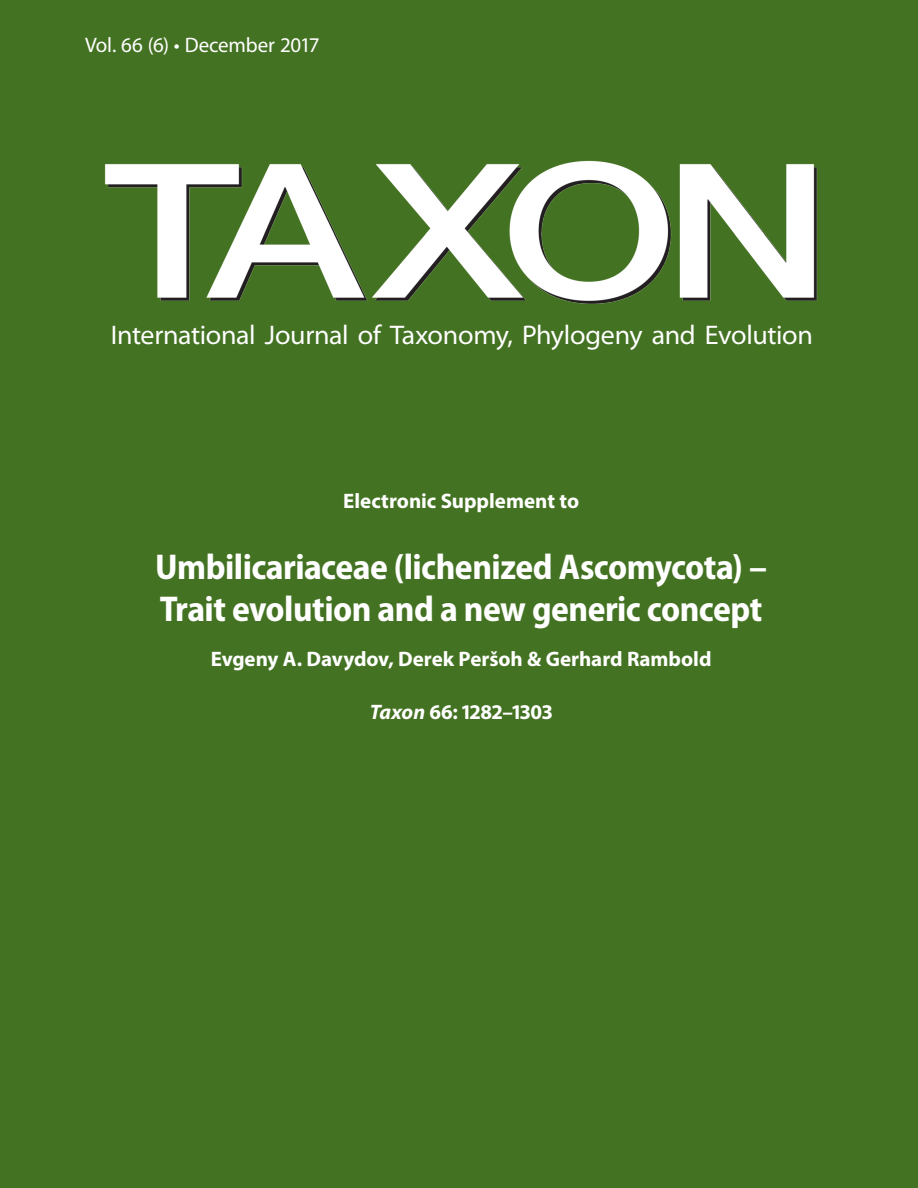
<style>
.page{position:relative;width:918px;height:1188px;background:#447223}
.page>*{position:absolute;margin:0;border:0;box-sizing:border-box;transform-origin:0 0}
.t1{font:700 semi-condensed 36px/42px "Myriad Pro";letter-spacing:-.015em;color:#fff}
.t2{font:semi-expanded 27px "Myriad Pro";letter-spacing:-.01em;color:#fff;scale:.95 1}
.t3{font:700 21px "Myriad Pro";color:#fff}
.t4{font:21px "Myriad Pro";letter-spacing:-.005em;color:#fff}
.s1{font-style:italic}
</style>
<div class="page">
<img style="left:104px;top:160px;width:714px;height:144px">
<p class="t4" style="left:85px;top:32px;width:236px">Vol. 66 (6) • December 2017</p>
<p class="t2" style="left:111px;top:318px;width:741px">International Journal of Taxonomy, Phylogeny and Evolution</p>
<p class="t3" style="left:343px;top:488px;width:237px">Electronic Supplement to</p>
<h1 class="t1" style="left:155px;top:544px;width:613px">Umbilicariaceae (lichenized Ascomycota) –<br>Trait evolution and a new generic concept</h1>
<p class="t3" style="left:211px;top:646px;width:502px">Evgeny A. Davydov, Derek Peršoh &amp; Gerhard Rambold</p>
<p class="t3" style="left:370px;top:698px;width:184px"><span class="s1">Taxon</span> 66: 1282–1303</p>
</div>
